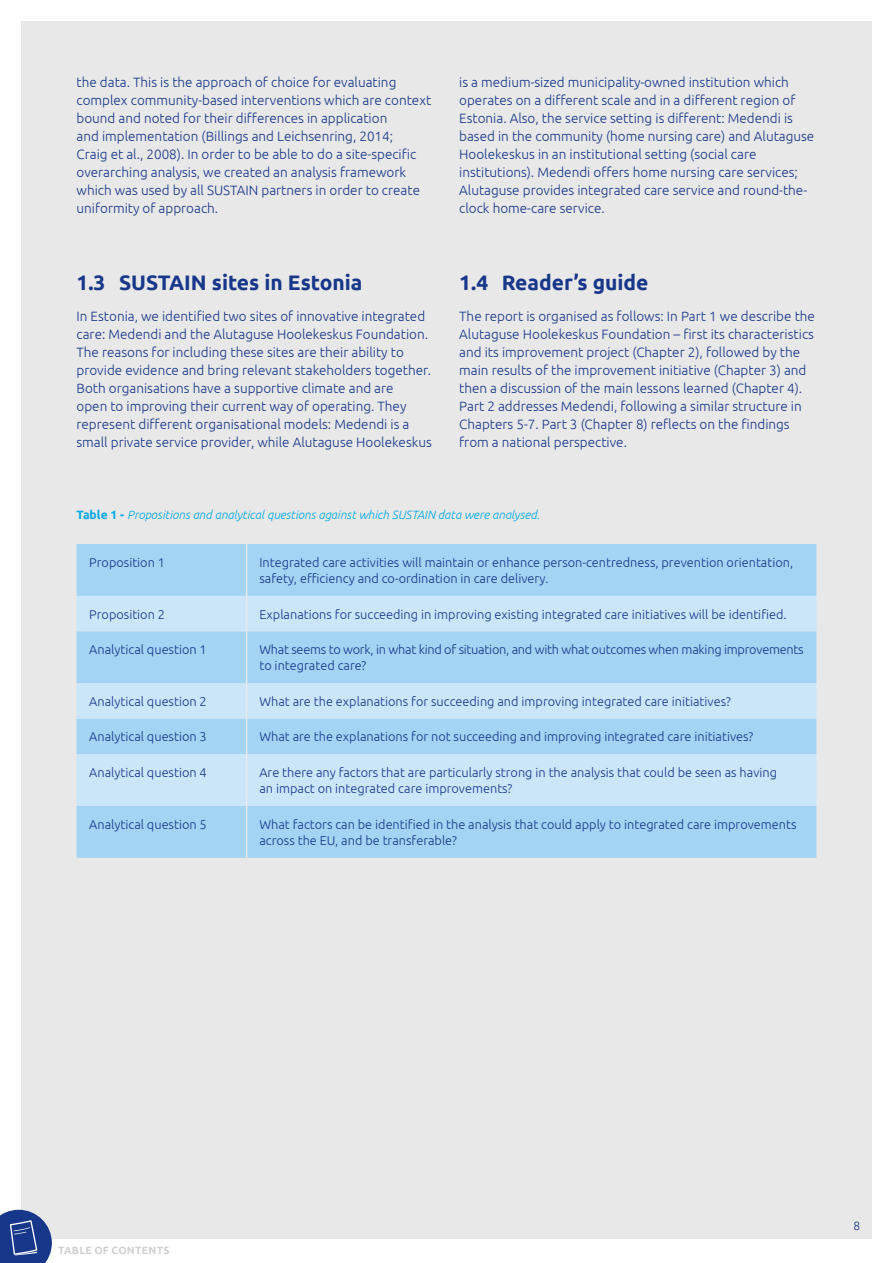
<style>
.page{position:relative;width:893px;height:1263px;background:#fff}
.page>*{position:absolute;margin:0;border:0;box-sizing:border-box;transform-origin:0 0}
.t1{font:700 21px "Ubuntu";color:#17388a}
.t2{font:300 13.5px/18px "Ubuntu";color:#17388a}
.t3{font:300 12.75px/16.5px "Ubuntu";color:#17388a}
.t4{font:300 12.75px/16.5px "Ubuntu";letter-spacing:-.02em;color:#17388a}
.t5{font:italic 300 12px "Ubuntu";color:#00a8e4}
.t6{font:300 12px "Ubuntu";color:#17388a}
.t7{font:700 10.5px "Ubuntu";letter-spacing:.025em;color:#d1d0d1}
.s1{font-weight:700;font-style:normal}
</style>
<div class="page">
<div style="left:21px;top:21px;width:851px;height:1218px;background:#e9e8e8"></div>
<svg style="left:0;top:1210px;width:52px;height:53px;background:#3e599c"></svg>
<div style="left:77px;top:544px;width:739px;height:314px;background:#a3d4f4"></div>
<svg style="left:77px;top:596px;width:739px;height:210px;background:#badef6"></svg>
<hr style="left:246px;top:544px;width:1px;height:52px;background:#e9e8e8">
<hr style="left:246px;top:596px;width:1px;height:35px;background:#e9e8e8">
<hr style="left:246px;top:631px;width:1px;height:52px;background:#e9e8e8">
<hr style="left:246px;top:683px;width:1px;height:36px;background:#e9e8e8">
<hr style="left:246px;top:719px;width:1px;height:35px;background:#e9e8e8">
<hr style="left:246px;top:754px;width:1px;height:52px;background:#e9e8e8">
<hr style="left:246px;top:806px;width:1px;height:52px;background:#e9e8e8">
<p class="t2" style="left:77px;top:73px;width:356px">the data. This is the approach of choice for evaluating complex community-based interventions which are context bound and noted for their differences in application<br>and implementation (Billings and Leichsenring, 2014;<br>Craig et al., 2008). In order to be able to do a site-specific overarching analysis, we created an analysis framework which was used by all SUSTAIN partners in order to create uniformity of approach.</p>
<h1 class="t1" style="left:77px;top:269px;width:287px">1.3 SUSTAIN sites in Estonia</h1>
<p class="t2" style="left:77px;top:307px;width:357px">In Estonia, we identified two sites of innovative integrated care: Medendi and the Alutaguse Hoolekeskus Foundation.<br>The reasons for including these sites are their ability to provide evidence and bring relevant stakeholders together.<br>Both organisations have a supportive climate and are<br>open to improving their current way of operating. They represent different organisational models: Medendi is a small private service provider, while Alutaguse Hoolekeskus</p>
<p class="t2" style="left:459px;top:73px;width:357px">is a medium-sized municipality-owned institution which operates on a different scale and in a different region of Estonia. Also, the service setting is different: Medendi is based in the community (home nursing care) and Alutaguse Hoolekeskus in an institutional setting (social care institutions). Medendi offers home nursing care services; Alutaguse provides integrated care service and round-the&shy;clock home-care service.</p>
<h1 class="t1" style="left:459px;top:269px;width:191px">1.4 Reader’s guide</h1>
<p class="t2" style="left:459px;top:307px;width:357px">The report is organised as follows: In Part 1 we describe the Alutaguse Hoolekeskus Foundation – first its characteristics and its improvement project (Chapter 2), followed by the main results of the improvement initiative (Chapter 3) and then a discussion of the main lessons learned (Chapter 4).<br>Part 2 addresses Medendi, following a similar structure in Chapters 5-7. Part 3 (Chapter 8) reflects on the findings from a national perspective.</p>
<p class="t5" style="left:77px;top:508px;width:465px"><span class="s1">Table 1 -</span> Propositions and analytical questions against which SUSTAIN data were analysed.</p>
<p class="t3" style="left:89px;top:553px;width:77px">Proposition 1</p>
<p class="t3" style="left:259px;top:553px;width:535px">Integrated care activities will maintain or enhance person-centredness, prevention orientation, safety, efficiency and co-ordination in care delivery.</p>
<p class="t3" style="left:89px;top:605px;width:77px">Proposition 2</p>
<p class="t3" style="left:259px;top:605px;width:529px">Explanations for succeeding in improving existing integrated care initiatives will be identified.</p>
<p class="t3" style="left:89px;top:641px;width:119px">Analytical question 1</p>
<p class="t4" style="left:259px;top:641px;width:546px">What seems to work, in what kind of situation, and with what outcomes when making improvements to integrated care?</p>
<p class="t3" style="left:89px;top:693px;width:119px">Analytical question 2</p>
<p class="t3" style="left:259px;top:693px;width:473px">What are the explanations for succeeding and improving integrated care initiatives?</p>
<p class="t3" style="left:89px;top:728px;width:119px">Analytical question 3</p>
<p class="t3" style="left:259px;top:728px;width:495px">What are the explanations for not succeeding and improving integrated care initiatives?</p>
<p class="t3" style="left:89px;top:763px;width:119px">Analytical question 4</p>
<p class="t3" style="left:259px;top:763px;width:519px">Are there any factors that are particularly strong in the analysis that could be seen as having an impact on integrated care improvements?</p>
<p class="t3" style="left:89px;top:815px;width:119px">Analytical question 5</p>
<p class="t3" style="left:259px;top:815px;width:539px">What factors can be identified in the analysis that could apply to integrated care improvements across the EU, and be transferable?</p>
<p class="t7" style="left:58px;top:1244px;width:113px">TABLE OF CONTENTS</p>
<p class="t6" style="left:853px;top:1219px;width:8px">8</p>
</div>
